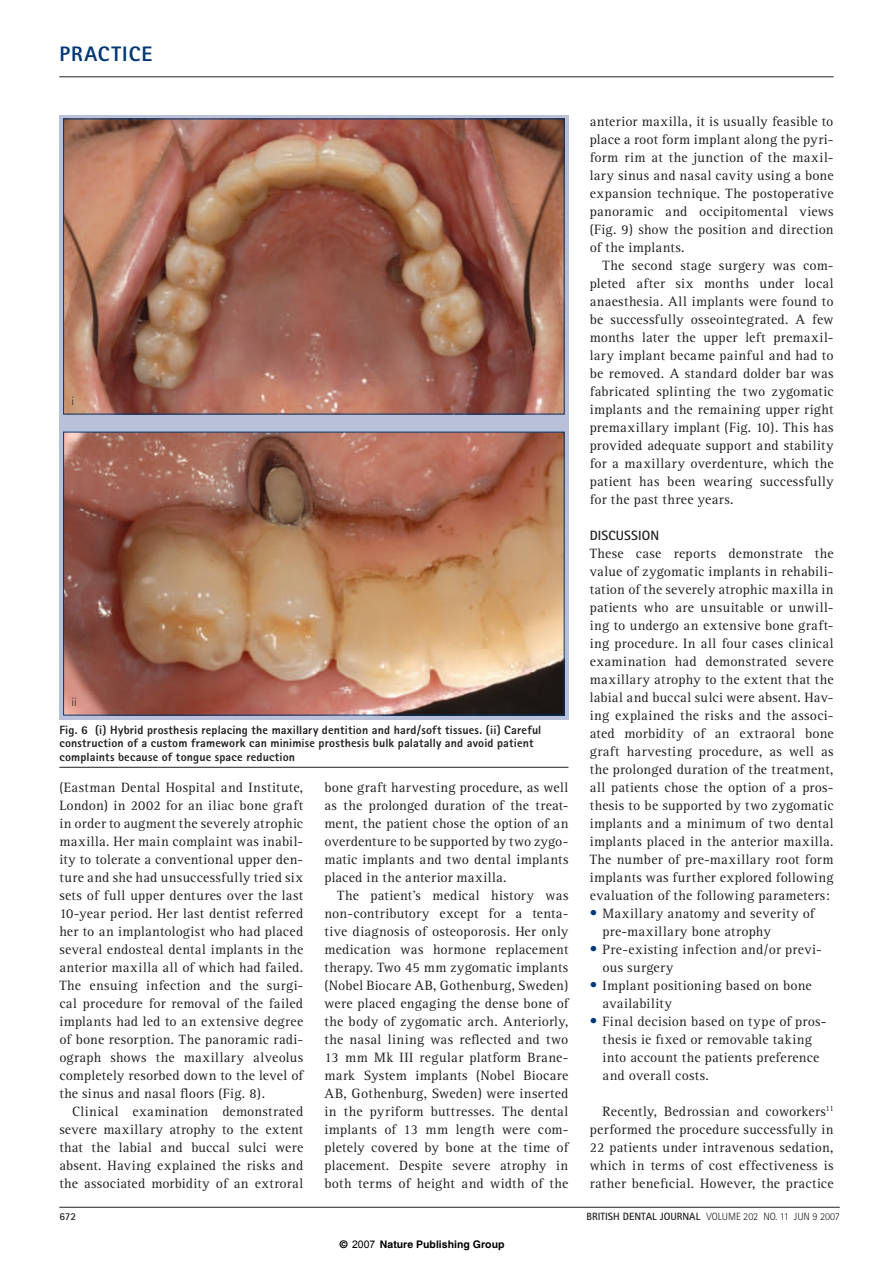
<style>
.page{position:relative;width:893px;height:1263px;background:#fff}
.page>*{position:absolute;margin:0;border:0;box-sizing:border-box;transform-origin:0 0}
.t1{font:800 21px "Rotis Sans Serif";letter-spacing:.055em;color:#013775}
.t2{font:13.95px/18px "Rotis Serif";letter-spacing:.02em;color:#231f20;text-align:justify}
.t3{font:700 13.5px "Rotis Sans Serif";letter-spacing:.01em;color:#231f20}
.t4{font:800 12px/13.5px "Rotis Sans Serif";letter-spacing:.015em;color:#231f20}
.t5{font:300 12px "Rotis Sans Serif";color:#231f20}
.t6{font:300 10.5px "Rotis Sans Serif";color:#231f20}
.t7{font:700 10.5px "Helvetica";color:#000}
.t8{font:700 10.5px "Rotis Sans Serif";color:#231f20}
.s1{font-family:"Rotis Sans Serif";font-size:15px;color:#013775}
.s2{font-weight:700}
.s3{font-family:"Arial";font-weight:400}
</style>
<div class="page">
<hr style="left:59px;top:1207px;width:780px;height:1px;background:#231f20">
<hr style="left:59px;top:77px;width:774px;height:1px;background:#231f20">
<svg style="left:59px;top:115px;width:509px;height:605px;background:#9998ac"></svg>
<img style="left:65px;top:121px;width:497px;height:291px">
<img style="left:65px;top:434px;width:497px;height:279px">
<hr style="left:59px;top:767px;width:509px;height:1px;background:#231f20">
<h1 class="t1" style="left:59px;top:47px;width:95px">PRACTICE</h1>
<p class="t5" style="left:71px;top:397px;width:4px">i</p>
<p class="t5" style="left:71px;top:698px;width:7px">ii</p>
<p class="t4" style="left:59px;top:724px;width:483px">Fig. 6 (i) Hybrid prosthesis replacing the maxillary dentition and hard/soft tissues. (ii) Careful construction of a custom framework can minimise prosthesis bulk palatally and avoid patient complaints because of tongue space reduction</p>
<p class="t2" style="left:59px;top:780px;width:245px">(Eastman Dental Hospital and Institute, London) in 2002 for an iliac bone graft in order to augment the severely atrophic maxilla. Her main complaint was inabil&shy;ity to tolerate a conventional upper den&shy;ture and she had unsuccessfully tried six sets of full upper dentures over the last 10-year period. Her last dentist referred her to an implantologist who had placed several endosteal dental implants in the anterior maxilla all of which had failed.<br>The ensuing infection and the surgi&shy;cal procedure for removal of the failed implants had led to an extensive degree of bone resorption. The panoramic radi&shy;ograph shows the maxillary alveolus completely resorbed down to the level of the sinus and nasal floors (Fig. 8).</p>
<p class="t2" style="left:59px;top:1104px;width:245px;text-indent:13px">Clinical examination demonstrated severe maxillary atrophy to the extent that the labial and buccal sulci were absent. Having explained the risks and the associated morbidity of an extroral</p>
<p class="t2" style="left:324px;top:780px;width:245px">bone graft harvesting procedure, as well as the prolonged duration of the treat&shy;ment, the patient chose the option of an overdenture to be supported by two zygo&shy;matic implants and two dental implants placed in the anterior maxilla.</p>
<p class="t2" style="left:324px;top:888px;width:245px;text-indent:13px">The patient’s medical history was non-contributory except for a tenta&shy;tive diagnosis of osteoporosis. Her only medication was hormone replacement therapy. Two 45 mm zygomatic implants (Nobel Biocare AB, Gothenburg, Sweden) were placed engaging the dense bone of the body of zygomatic arch. Anteriorly, the nasal lining was reflected and two 13 mm Mk III regular platform Brane&shy;mark System implants (Nobel Biocare AB, Gothenburg, Sweden) were inserted in the pyriform buttresses. The dental implants of 13 mm length were com&shy;pletely covered by bone at the time of placement. Despite severe atrophy in both terms of height and width of the</p>
<p class="t2" style="left:589px;top:114px;width:245px">anterior maxilla, it is usually feasible to place a root form implant along the pyri&shy;form rim at the junction of the maxil&shy;lary sinus and nasal cavity using a bone expansion technique. The postoperative panoramic and occipitomental views (Fig. 9) show the position and direction of the implants.</p>
<p class="t2" style="left:589px;top:257px;width:245px;text-indent:13px">The second stage surgery was com&shy;pleted after six months under local anaesthesia. All implants were found to be successfully osseointegrated. A few months later the upper left premaxil&shy;lary implant became painful and had to be removed. A standard dolder bar was fabricated splinting the two zygomatic implants and the remaining upper right premaxillary implant (Fig. 10). This has provided adequate support and stability for a maxillary overdenture, which the patient has been wearing successfully for the past three years.</p>
<p class="t3" style="left:589px;top:531px;width:71px">DISCUSSION</p>
<p class="t2" style="left:589px;top:546px;width:245px">These case reports demonstrate the value of zygomatic implants in rehabili&shy;tation of the severely atrophic maxilla in patients who are unsuitable or unwill&shy;ing to undergo an extensive bone graft&shy;ing procedure. In all four cases clinical examination had demonstrated severe maxillary atrophy to the extent that the labial and buccal sulci were absent. Hav&shy;ing explained the risks and the associ&shy;ated morbidity of an extraoral bone graft harvesting procedure, as well as the prolonged duration of the treatment, all patients chose the option of a pros&shy;thesis to be supported by two zygomatic implants and a minimum of two dental implants placed in the anterior maxilla.<br>The number of pre-maxillary root form implants was further explored following evaluation of the following parameters:</p>
<p class="t2" style="left:602px;top:906px;width:214px;text-indent:-13px"><span class="s1">•</span> Maxillary anatomy and severity of pre-maxillary bone atrophy</p>
<p class="t2" style="left:602px;top:942px;width:221px;text-indent:-13px"><span class="s1">•</span> Pre-existing infection and/or previ&shy;ous surgery</p>
<p class="t2" style="left:602px;top:978px;width:211px;text-indent:-13px"><span class="s1">•</span> Implant positioning based on bone availability</p>
<p class="t2" style="left:602px;top:1014px;width:225px;text-align:left;text-indent:-13px"><span class="s1">•</span> Final decision based on type of pros&shy;thesis ie fixed or removable taking into account the patients preference and overall costs.</p>
<p class="t2" style="left:589px;top:1104px;width:245px;text-indent:13px">Recently, Bedrossian and coworkers<sup>11 </sup>performed the procedure successfully in 22 patients under intravenous sedation, which in terms of cost effectiveness is rather beneficial. However, the practice</p>
<p class="t8" style="left:59px;top:1213px;width:18px">672</p>
<p class="t6" style="left:586px;top:1213px;width:255px"><span class="s2">BRITISH DENTAL JOURNAL</span> VOLUME 202 NO. 11 JUN 9 2007</p>
<p class="t7" style="left:340px;top:1238px;width:166px">© <span class="s3">2007</span> Nature Publishing Group</p>
</div>
